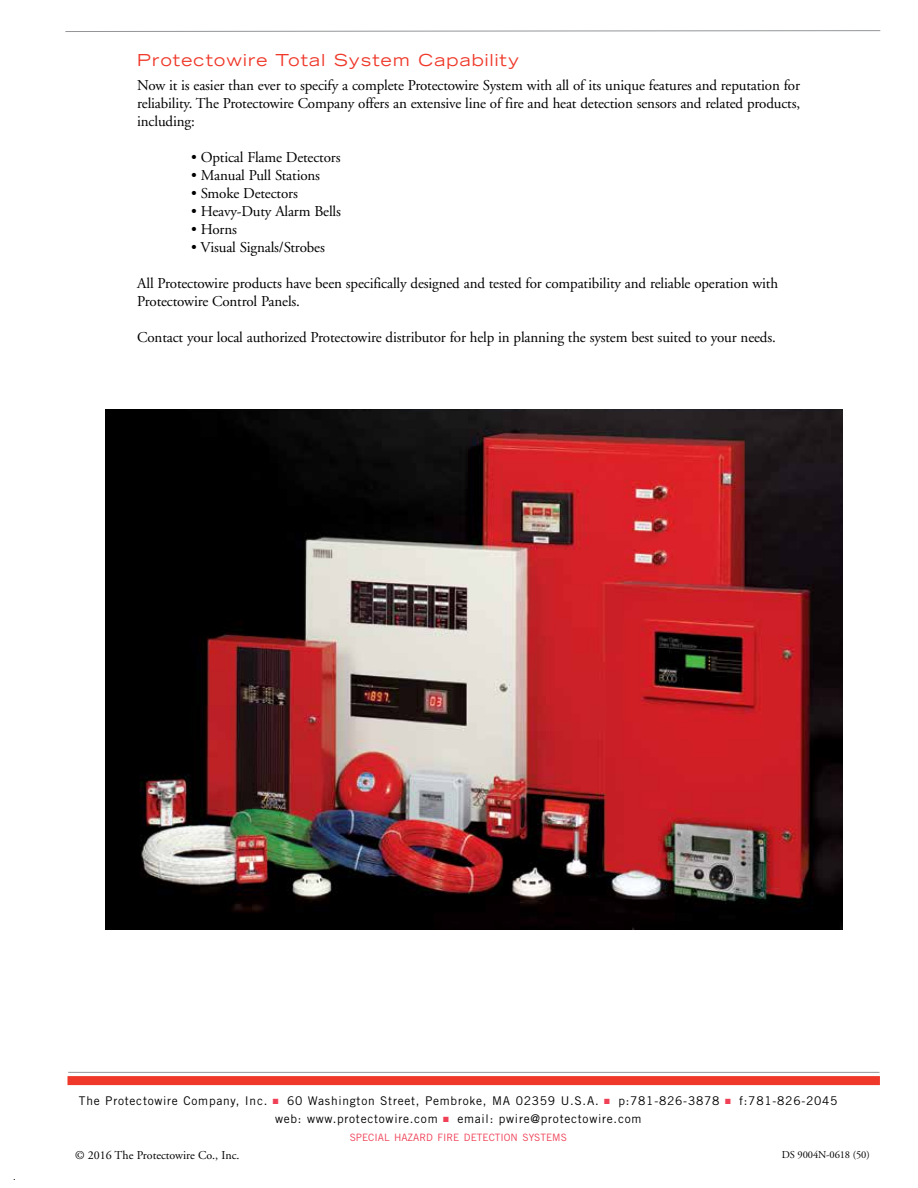
<style>
.page{position:relative;width:918px;height:1188px;background:#fff}
.page>*{position:absolute;margin:0;border:0;box-sizing:border-box;transform-origin:0 0}
.t1{font:expanded 16.5px "Trade Gothic LH";letter-spacing:.07em;color:#ef3829}
.t2{font:15px/18px "Adobe Garamond";letter-spacing:-.01em;color:#000;text-align:justify}
.t3{font:12px/18px "Trade Gothic";letter-spacing:.06em;color:#000;text-align:center}
.t4{font:12px "Adobe Garamond";color:#000}
.t5{font:10.5px "Adobe Garamond";letter-spacing:-.01em;color:#000}
.t6{font:10.2px "Trade Gothic";color:#ef4056}
.s1{color:#ef4056}
</style>
<div class="page">
<img style="left:106px;top:409px;width:736px;height:521px">
<svg style="left:65px;top:30px;width:816px;height:2px;background:#c8c9ca"></svg>
<hr style="left:68px;top:1072px;width:812px;height:1px;background:#939598">
<div style="left:68px;top:1076px;width:812px;height:9px;background:#ef3829"></div>
<p class="t1" style="left:137px;top:49px;width:383px">Protectowire Total System Capability</p>
<p class="t2" style="left:137px;top:76px;width:664px">Now it is easier than ever to specify a complete Protectowire System with all of its unique features and reputation for reliability. The Protectowire Company offers an extensive line of fire and heat detection sensors and related products, including:</p>
<p class="t2" style="left:191px;top:148px;width:151px">• Optical Flame Detectors</p>
<p class="t2" style="left:191px;top:166px;width:130px">• Manual Pull Stations</p>
<p class="t2" style="left:191px;top:184px;width:108px">• Smoke Detectors</p>
<p class="t2" style="left:191px;top:202px;width:151px">• Heavy-Duty Alarm Bells</p>
<p class="t2" style="left:191px;top:220px;width:47px">• Horns</p>
<p class="t2" style="left:191px;top:238px;width:135px">• Visual Signals/Strobes</p>
<p class="t2" style="left:137px;top:274px;width:642px">All Protectowire products have been specifically designed and tested for compatibility and reliable operation with<br>Protectowire Control Panels.</p>
<p class="t2" style="left:137px;top:328px;width:640px">Contact your local authorized Protectowire distributor for help in planning the system best suited to your needs.</p>
<p class="t3" style="left:79px;top:1091px;width:760px">The Protectowire Company, Inc. <span class="s1">■</span> 60 Washington Street, Pembroke, MA 02359 U.S.A. <span class="s1">■</span> p:781-826-3878 <span class="s1">■</span> f:781-826-2045 web: www.protectowire.com <span class="s1">■</span> email: pwire@protectowire.com</p>
<p class="t6" style="left:350px;top:1131px;width:219px">SPECIAL HAZARD FIRE DETECTION SYSTEMS</p>
<p class="t4" style="left:75px;top:1148px;width:166px">© 2016 The Protectowire Co., Inc.</p>
<p class="t5" style="left:782px;top:1149px;width:90px">DS 9004N-0618 (50)</p>
</div>
